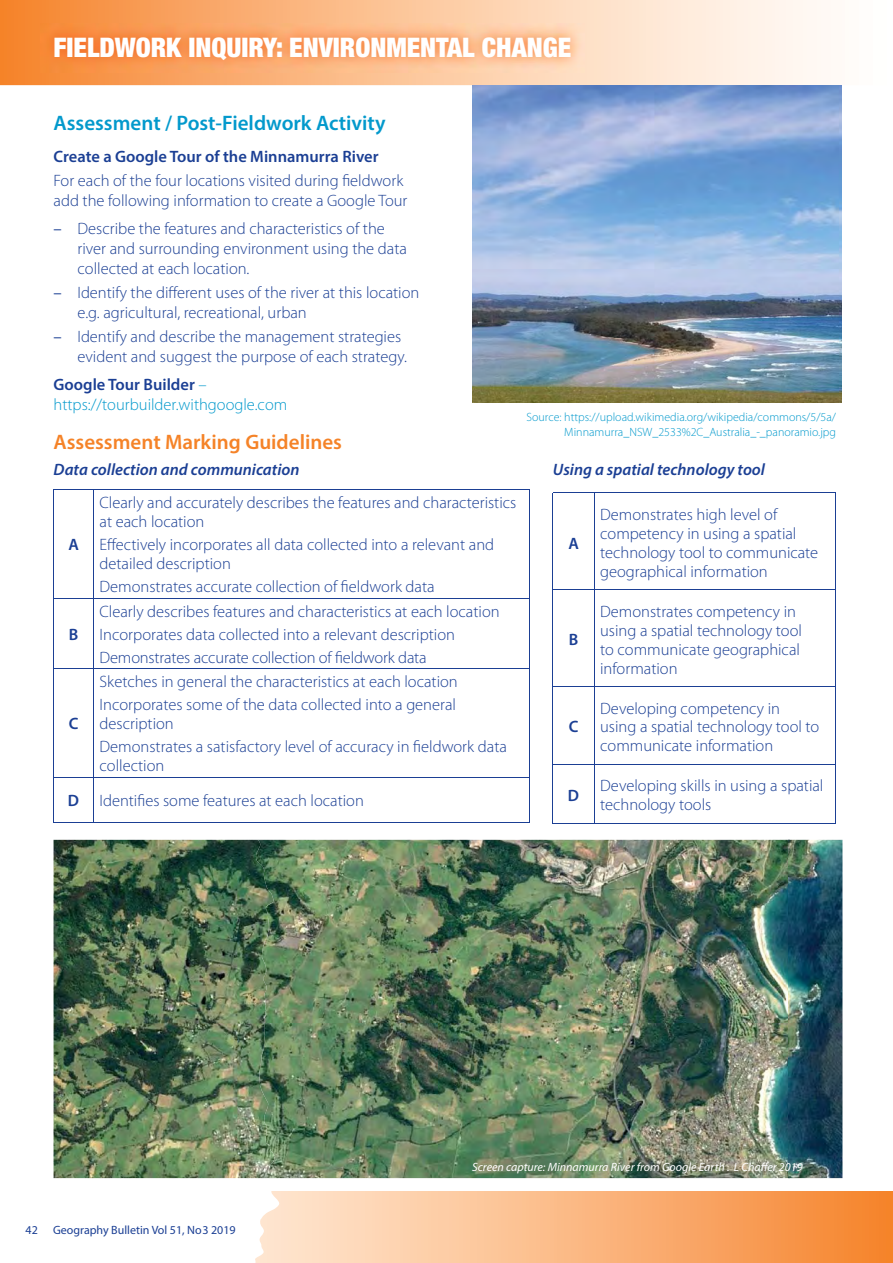
<style>
.page{position:relative;width:893px;height:1263px;background:#fff}
.page>*{position:absolute;margin:0;border:0;box-sizing:border-box;transform-origin:0 0}
.t1{font:900 condensed 27px "Helvetica Neue LT";color:#fff}
.t2{font:600 21px "Myriad Pro";color:#0399cc}
.t3{font:600 21px "Myriad Pro";color:#f58328}
.t4{font:300 16.5px/18.9px "Myriad Pro";color:#1b3f94}
.t5{font:italic 600 16.5px "Myriad Pro";color:#1b3f94}
.t6{font:300 16.5px/19.8px "Myriad Pro";color:#0399cc}
.t7{font:600 16.5px "Myriad Pro";color:#1b3f94}
.t8{font:300 12px/14.4px "Myriad Pro";color:#0399cc;text-align:right}
.t9{font:italic 12px "Myriad Pro";color:#fff}
.t10{font:12px "Myriad Pro";color:#1b3f94}
.s1{font-weight:400}
.s2{font-weight:600;color:#1b3f94}
.s3{font-weight:600}
</style>
<div class="page">
<svg style="left:281px;top:1192px;width:612px;height:71px;background:#fab57f"></svg>
<svg style="left:0;top:85px;width:281px;height:1178px"></svg>
<svg style="left:0;top:0;width:821px;height:85px;background:#fccca6"></svg>
<img style="left:276px;top:840px;width:566px;height:338px">
<img style="left:54px;top:840px;width:222px;height:338px">
<hr style="left:54px;top:490px;width:40px;height:1px;background:#1b3f94">
<hr style="left:54px;top:490px;width:1px;height:108px;background:#1b3f94">
<hr style="left:94px;top:490px;width:436px;height:1px;background:#1b3f94">
<hr style="left:93px;top:490px;width:1px;height:108px;background:#1b3f94">
<hr style="left:529px;top:490px;width:1px;height:108px;background:#1b3f94">
<hr style="left:54px;top:598px;width:40px;height:1px;background:#1b3f94">
<hr style="left:54px;top:598px;width:1px;height:71px;background:#1b3f94">
<hr style="left:94px;top:598px;width:436px;height:1px;background:#1b3f94">
<hr style="left:93px;top:598px;width:1px;height:71px;background:#1b3f94">
<hr style="left:529px;top:598px;width:1px;height:71px;background:#1b3f94">
<hr style="left:54px;top:669px;width:40px;height:1px;background:#1b3f94">
<hr style="left:54px;top:669px;width:1px;height:108px;background:#1b3f94">
<hr style="left:94px;top:669px;width:436px;height:1px;background:#1b3f94">
<hr style="left:93px;top:669px;width:1px;height:108px;background:#1b3f94">
<hr style="left:529px;top:669px;width:1px;height:108px;background:#1b3f94">
<hr style="left:54px;top:777px;width:40px;height:1px;background:#1b3f94">
<hr style="left:54px;top:778px;width:1px;height:45px;background:#1b3f94">
<hr style="left:94px;top:777px;width:436px;height:1px;background:#1b3f94">
<hr style="left:93px;top:778px;width:1px;height:45px;background:#1b3f94">
<hr style="left:529px;top:778px;width:1px;height:45px;background:#1b3f94">
<hr style="left:54px;top:823px;width:476px;height:1px;background:#1b3f94">
<hr style="left:553px;top:493px;width:41px;height:1px;background:#1b3f94">
<hr style="left:553px;top:493px;width:1px;height:96px;background:#1b3f94">
<hr style="left:594px;top:493px;width:242px;height:1px;background:#1b3f94">
<hr style="left:594px;top:493px;width:1px;height:96px;background:#1b3f94">
<hr style="left:836px;top:493px;width:1px;height:96px;background:#1b3f94">
<hr style="left:553px;top:589px;width:41px;height:1px;background:#1b3f94">
<hr style="left:553px;top:590px;width:1px;height:96px;background:#1b3f94">
<hr style="left:594px;top:589px;width:242px;height:1px;background:#1b3f94">
<hr style="left:594px;top:590px;width:1px;height:96px;background:#1b3f94">
<hr style="left:836px;top:590px;width:1px;height:96px;background:#1b3f94">
<hr style="left:553px;top:686px;width:41px;height:1px;background:#1b3f94">
<hr style="left:553px;top:687px;width:1px;height:77px;background:#1b3f94">
<hr style="left:594px;top:686px;width:242px;height:1px;background:#1b3f94">
<hr style="left:594px;top:687px;width:1px;height:77px;background:#1b3f94">
<hr style="left:836px;top:687px;width:1px;height:77px;background:#1b3f94">
<hr style="left:553px;top:764px;width:41px;height:1px;background:#1b3f94">
<hr style="left:553px;top:764px;width:1px;height:59px;background:#1b3f94">
<hr style="left:594px;top:764px;width:242px;height:1px;background:#1b3f94">
<hr style="left:594px;top:764px;width:1px;height:59px;background:#1b3f94">
<hr style="left:836px;top:764px;width:1px;height:59px;background:#1b3f94">
<hr style="left:553px;top:823px;width:283px;height:1px;background:#1b3f94">
<img style="left:472px;top:85px;width:370px;height:318px">
<img style="left:41px;top:23px;width:543px;height:49px">
<h1 class="t1" style="left:54px;top:37px;width:519px">FIELDWORK INQUIRY: ENVIRONMENTAL CHANGE</h1>
<p class="t2" style="left:54px;top:115px;width:334px">Assessment / Post-Fieldwork Activity</p>
<p class="t7" style="left:54px;top:150px;width:327px">Create a Google Tour of the Minnamurra River</p>
<p class="t4" style="left:54px;top:172px;width:355px;line-height:19.8px">For each of the four locations visited during fieldwork add the following information to create a Google Tour</p>
<p class="t4" style="left:78px;top:220px;width:331px;line-height:19.8px;text-indent:-24px"><span class="s1">–</span> Describe the features and characteristics of the river and surrounding environment using the data collected at each location.</p>
<p class="t4" style="left:78px;top:284px;width:343px;line-height:19.8px;text-indent:-24px"><span class="s1">–</span> Identify the different uses of the river at this location e.g. agricultural, recreational, urban</p>
<p class="t4" style="left:78px;top:328px;width:331px;line-height:19.8px;text-indent:-24px"><span class="s1">–</span> Identify and describe the management strategies evident and suggest the purpose of each strategy.</p>
<p class="t6" style="left:54px;top:376px;width:235px"><span class="s2">Google Tour Builder</span> – https://tourbuilder.withgoogle.com</p>
<p class="t3" style="left:54px;top:434px;width:290px">Assessment Marking Guidelines</p>
<p class="t5" style="left:54px;top:463px;width:247px">Data collection and communication</p>
<p class="t7" style="left:68px;top:538px;width:12px">A</p>
<p class="t7" style="left:69px;top:628px;width:11px">B</p>
<p class="t4" style="left:100px;top:494px;width:418px">Clearly and accurately describes the features and characteristics at each location</p>
<p class="t4" style="left:100px;top:536px;width:396px">Effectively incorporates all data collected into a relevant and detailed description</p>
<p class="t4" style="left:100px;top:578px;width:337px">Demonstrates accurate collection of fieldwork data</p>
<p class="t4" style="left:100px;top:601px;width:402px;line-height:23.1px">Clearly describes features and characteristics at each location<br>Incorporates data collected into a relevant description<br>Demonstrates accurate collection of fieldwork data</p>
<p class="t4" style="left:100px;top:671px;width:360px;line-height:23.1px">Sketches in general the characteristics at each location<br>Incorporates some of the data collected into a general</p>
<p class="t4" style="left:100px;top:713px;width:409px;line-height:23.1px">description<br>Demonstrates a satisfactory level of accuracy in fieldwork data</p>
<p class="t4" style="left:68px;top:749px;width:297px;line-height:35px;text-indent:32px">collection<br><span class="s3">D</span> Identifies some features at each location</p>
<p class="t7" style="left:69px;top:717px;width:11px">C</p>
<p class="t8" style="left:527px;top:411px;width:311px">Source: https://upload.wikimedia.org/wikipedia/commons/5/5a/<br>Minnamurra_NSW_2533%2C_Australia_-_panoramio.jpg</p>
<p class="t5" style="left:553px;top:463px;width:214px">Using a spatial technology tool</p>
<p class="t7" style="left:568px;top:537px;width:12px">A</p>
<p class="t7" style="left:569px;top:633px;width:11px">B</p>
<p class="t7" style="left:569px;top:721px;width:11px">C</p>
<p class="t4" style="left:600px;top:506px;width:220px">Demonstrates high level of competency in using a spatial technology tool to communicate geographical information</p>
<p class="t4" style="left:600px;top:603px;width:203px">Demonstrates competency in using a spatial technology tool to communicate geographical information</p>
<p class="t4" style="left:600px;top:700px;width:221px">Developing competency in using a spatial technology tool to communicate information</p>
<p class="t7" style="left:568px;top:789px;width:13px">D</p>
<p class="t4" style="left:600px;top:778px;width:225px">Developing skills in using a spatial technology tools</p>
<p class="t10" style="left:26px;top:1226px;width:14px">42</p>
<p class="t10" style="left:53px;top:1226px;width:184px">Geography Bulletin Vol 51, No 3 2019</p>
<p class="t9" style="left:472px;top:1162px;width:332px">Screen capture: Minnamurra River from Google Earth . L Chaffer 2019</p>
</div>
